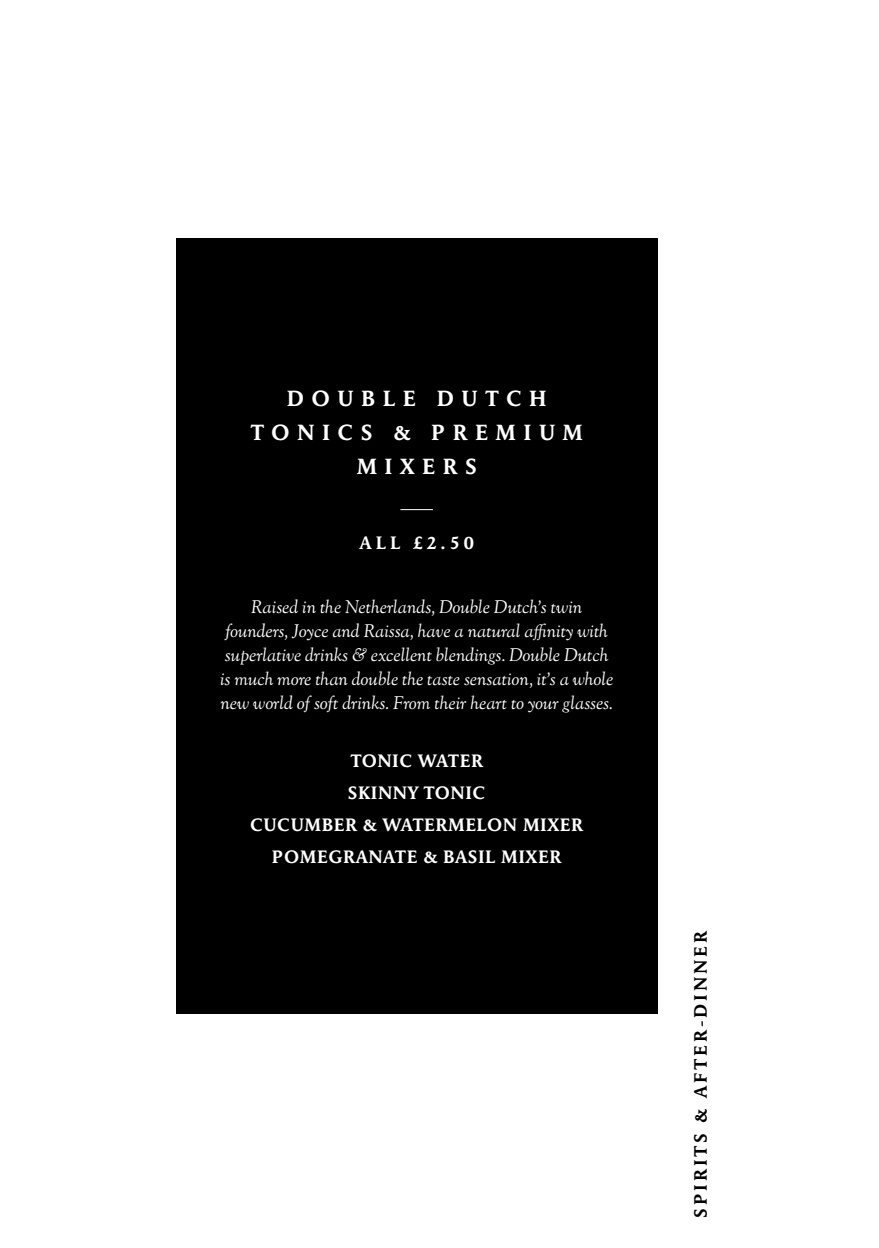
<style>
.page{position:relative;width:879px;height:1248px;background:#fff}
.page>*{position:absolute;margin:0;border:0;box-sizing:border-box;transform-origin:0 0}
.t1{font:700 22px/34px "Maxime Std";letter-spacing:.34em;color:#fff;text-align:center}
.t2{font:italic 18px/24px "Goudy St M";color:#fff;text-align:center}
.t3{font:700 18px/32px "Maxime Std";letter-spacing:.03em;color:#fff;text-align:center}
.t4{font:700 18px "Maxime Std";letter-spacing:.16em;color:#000}
</style>
<div class="page">
<div style="left:176px;top:238px;width:481px;height:775px;background:#000"></div>
<hr style="left:400px;top:509px;width:33px;height:1px;background:#fff">
<p class="t1" style="left:250px;top:381px;width:334px">DOUBLE DUTCH<br>TONICS &amp; PREMIUM<br>MIXERS</p>
<p class="t3" style="left:360px;top:527px;width:116px">ALL £2.50</p>
<p class="t2" style="left:220px;top:596px;width:395px">Raised in the Netherlands, Double Dutch’s twin founders, Joyce and Raissa, have a natural affinity with superlative drinks &amp; excellent blendings. Double Dutch is much more than double the taste sensation, it’s a whole new world of soft drinks. From their heart to your glasses.</p>
<p class="t3" style="left:250px;top:745px;width:334px">TONIC WATER<br>SKINNY TONIC<br>CUCUMBER &amp; WATERMELON MIXER<br>POMEGRANATE &amp; BASIL MIXER</p>
<p class="t4" style="left:690px;top:1217px;width:288px;rotate:-90deg">SPIRITS &amp; AFTER-DINNER</p>
</div>
